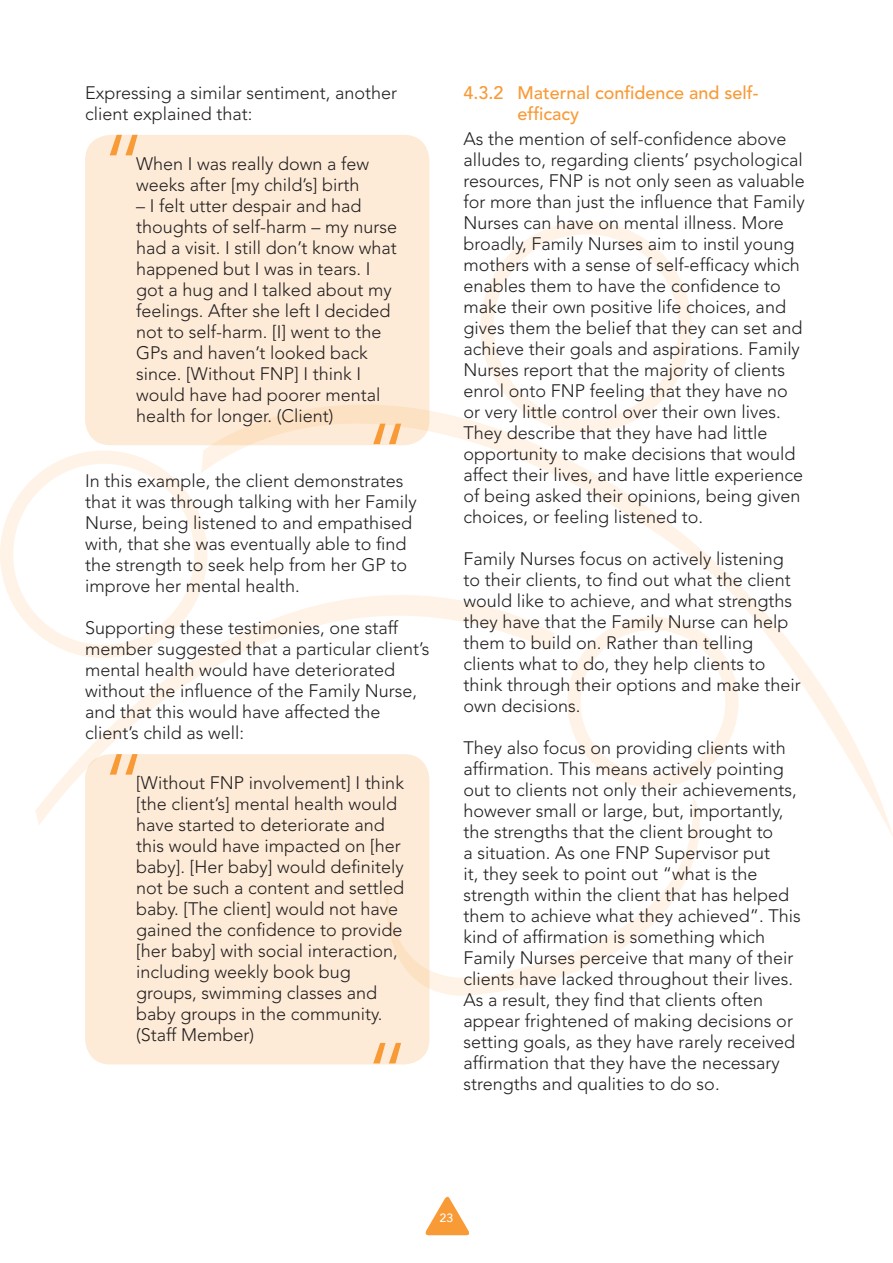
<style>
.page{position:relative;width:893px;height:1263px;background:#fff}
.page>*{position:absolute;margin:0;border:0;box-sizing:border-box;transform-origin:0 0}
.NEW_Body_TEXT{font:300 18px/21px "Avenir";color:#231f20}
.NEW_Heading_3__Intro{font:500 18px/21px "Avenir";color:#f89a36}
.t1{font:500 12px "Avenir Next";color:#fff}
</style>
<div class="page">
<div style="left:480px;top:221px;width:212px;height:211px;border:13px solid #fef3e6;border-radius:50%"></div>
<div style="left:0;top:451px;width:207px;height:207px;border:13px solid #fef3e6;border-radius:50%"></div>
<svg style="left:201px;top:322px;width:692px;height:514px"></svg>
<svg style="left:35px;top:472px;width:519px;height:353px"></svg>
<svg style="left:429px;top:796px;width:282px;height:223px"></svg>
<svg style="left:425px;top:1196px;width:45px;height:40px"></svg>
<div style="left:85px;top:135px;width:344px;height:310px;background:#fdebd7;border-radius:26px"></div>
<svg style="left:110px;top:135px;width:28px;height:20px"></svg>
<svg style="left:373px;top:424px;width:28px;height:20px"></svg>
<div style="left:85px;top:754px;width:344px;height:310px;background:#fdebd7;border-radius:26px"></div>
<svg style="left:110px;top:754px;width:28px;height:21px"></svg>
<svg style="left:373px;top:1043px;width:28px;height:20px"></svg>
<p class="NEW_Body_TEXT" style="left:85px;top:82px;width:314px">Expressing a similar sentiment, another client explained that:</p>
<p class="NEW_Body_TEXT" style="left:136px;top:153px;width:235px">When I was really down a few weeks after [my child’s] birth</p>
<p class="NEW_Body_TEXT" style="left:136px;top:195px;width:263px">– I felt utter despair and had thoughts of self-harm – my nurse had a visit. I still don’t know what happened but I was in tears. I got a hug and I talked about my feelings. After she left I decided not to self-harm. [I] went to the<br>GPs and haven’t looked back since. [Without FNP] I think I would have had poorer mental health for longer. (Client)</p>
<p class="NEW_Body_TEXT" style="left:85px;top:470px;width:333px">In this example, the client demonstrates that it was through talking with her Family Nurse, being listened to and empathised with, that she was eventually able to find the strength to seek help from her GP to improve her mental health.</p>
<p class="NEW_Body_TEXT" style="left:85px;top:617px;width:346px">Supporting these testimonies, one staff member suggested that a particular client’s mental health would have deteriorated without the influence of the Family Nurse, and that this would have affected the client’s child as well:</p>
<p class="NEW_Body_TEXT" style="left:136px;top:772px;width:270px">[Without FNP involvement] I think [the client’s] mental health would have started to deteriorate and this would have impacted on [her baby]. [Her baby] would definitely not be such a content and settled baby. [The client] would not have gained the confidence to provide [her baby] with social interaction, including weekly book bug groups, swimming classes and baby groups in the community. (Staff Member)</p>
<p class="NEW_Heading_3__Intro" style="left:517px;top:83px;width:243px;text-indent:-54px">4.3.2 Maternal confidence and self&shy;efficacy</p>
<p class="NEW_Body_TEXT" style="left:463px;top:128px;width:343px">As the mention of self-confidence above alludes to, regarding clients’ psychological resources, FNP is not only seen as valuable for more than just the influence that Family Nurses can have on mental illness. More broadly, Family Nurses aim to instil young mothers with a sense of self-efficacy which enables them to have the confidence to make their own positive life choices, and gives them the belief that they can set and achieve their goals and aspirations. Family Nurses report that the majority of clients enrol onto FNP feeling that they have no or very little control over their own lives.<br>They describe that they have had little opportunity to make decisions that would affect their lives, and have little experience of being asked their opinions, being given choices, or feeling listened to.</p>
<p class="NEW_Body_TEXT" style="left:463px;top:548px;width:339px">Family Nurses focus on actively listening to their clients, to find out what the client would like to achieve, and what strengths they have that the Family Nurse can help them to build on. Rather than telling clients what to do, they help clients to think through their options and make their own decisions.</p>
<p class="NEW_Body_TEXT" style="left:463px;top:737px;width:339px">They also focus on providing clients with affirmation. This means actively pointing out to clients not only their achievements, however small or large, but, importantly, the strengths that the client brought to<br>a situation. As one FNP Supervisor put<br>it, they seek to point out “what is the strength within the client that has helped them to achieve what they achieved”. This kind of affirmation is something which Family Nurses perceive that many of their clients have lacked throughout their lives.<br>As a result, they find that clients often appear frightened of making decisions or setting goals, as they have rarely received affirmation that they have the necessary strengths and qualities to do so.</p>
<p class="t1" style="left:439px;top:1208px;width:16px">23</p>
</div>
